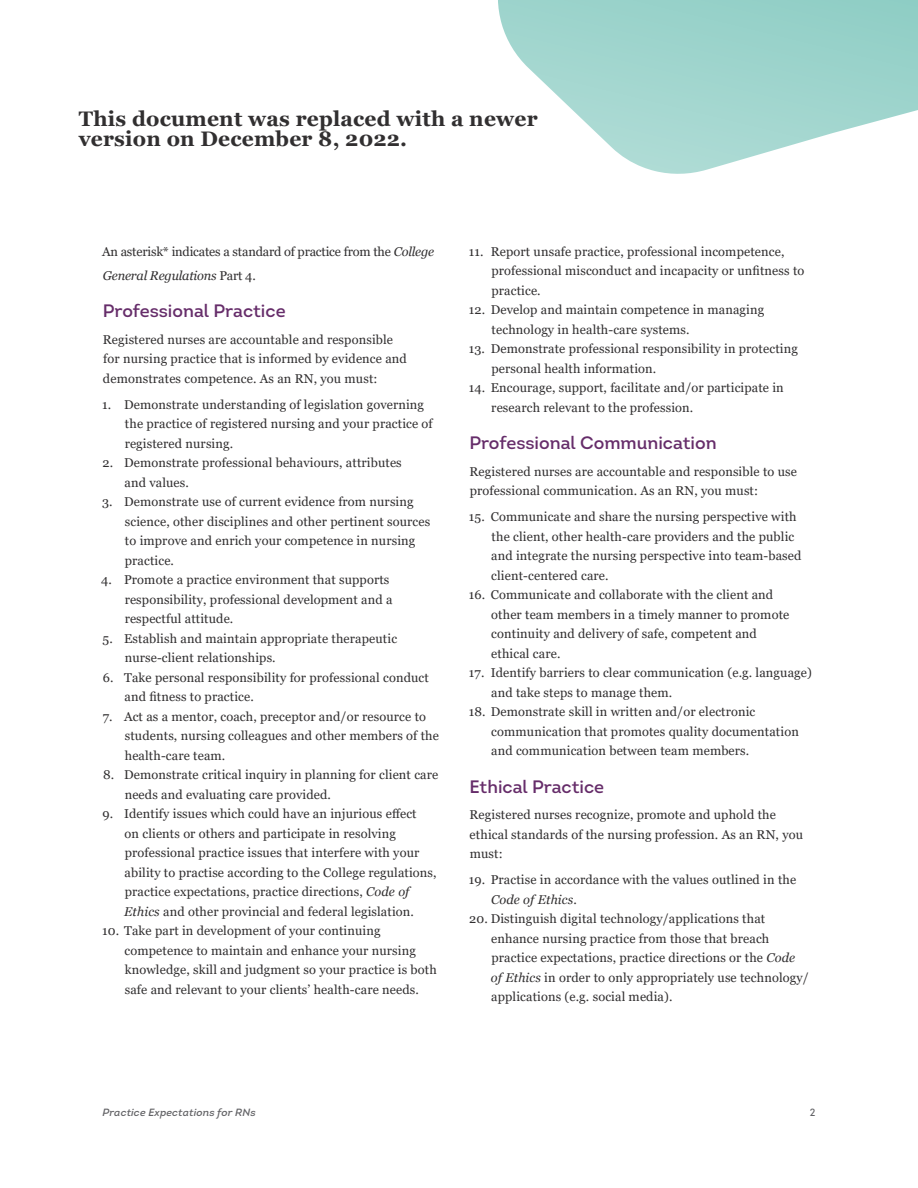
<style>
.page{position:relative;width:918px;height:1188px;background:#fff}
.page>*{position:absolute;margin:0;border:0;box-sizing:border-box;transform-origin:0 0}
.Body_-_Paragraph{font:700 21px/19.5px "Georgia";letter-spacing:.01em;color:#312f30}
.Body_-_Header{font:18px "Intro";color:#662d6a}
.Body_-_List_tier_1{font:12.75px/19.5px "Georgia";letter-spacing:.01em;color:#312f30}
.Body_-_Header-2{font:12.75px/24px "Georgia";letter-spacing:-.015em;color:#312f30}
.t1{font:italic 10.5px "Intro";letter-spacing:.01em;color:#636366}
.t2{font:10.5px "Intro";color:#636366}
.s1{font-style:italic}
</style>
<div class="page">
<svg style="left:498px;top:0;width:420px;height:174px;fill:#a2d6cf"></svg>
<p class="Body_-_Paragraph" style="left:79px;top:109px;width:460px">This document was replaced with a newer version on December 8, 2022.</p>
<p class="Body_-_Header-2" style="left:102px;top:240px;width:334px">An asterisk* indicates a standard of practice from the <span class="s1">College<br>General Regulations</span> Part 4.</p>
<p class="Body_-_Header" style="left:103px;top:300px;width:184px">Professional Practice</p>
<p class="Body_-_List_tier_1" style="left:103px;top:330px;width:306px">Registered nurses are accountable and responsible for nursing practice that is informed by evidence and demonstrates competence. As an RN, you must:</p>
<p class="Body_-_List_tier_1" style="left:125px;top:395px;width:310px;text-indent:-22px">1. Demonstrate understanding of legislation governing the practice of registered nursing and your practice of registered nursing.</p>
<p class="Body_-_List_tier_1" style="left:125px;top:454px;width:279px;text-indent:-22px">2. Demonstrate professional behaviours, attributes and values.</p>
<p class="Body_-_List_tier_1" style="left:125px;top:493px;width:307px;text-indent:-23px">3. Demonstrate use of current evidence from nursing science, other disciplines and other pertinent sources to improve and enrich your competence in nursing practice.</p>
<p class="Body_-_List_tier_1" style="left:125px;top:571px;width:269px;text-indent:-23px">4. Promote a practice environment that supports responsibility, professional development and a respectful attitude.</p>
<p class="Body_-_List_tier_1" style="left:125px;top:629px;width:274px;text-indent:-22px">5. Establish and maintain appropriate therapeutic nurse-client relationships.</p>
<p class="Body_-_List_tier_1" style="left:125px;top:668px;width:306px;text-indent:-22px">6. Take personal responsibility for professional conduct and fitness to practice.</p>
<p class="Body_-_List_tier_1" style="left:125px;top:707px;width:316px;text-indent:-22px">7. Act as a mentor, coach, preceptor and/or resource to students, nursing colleagues and other members of the health-care team.</p>
<p class="Body_-_List_tier_1" style="left:125px;top:766px;width:315px;text-indent:-22px">8. Demonstrate critical inquiry in planning for client care needs and evaluating care provided.</p>
<p class="Body_-_List_tier_1" style="left:124px;top:805px;width:314px;text-indent:-22px">9. Identify issues which could have an injurious effect<br>on clients or others and participate in resolving professional practice issues that interfere with your ability to practise according to the College regulations, practice expectations, practice directions, <span class="s1">Code of Ethics</span> and other provincial and federal legislation.</p>
<p class="Body_-_List_tier_1" style="left:125px;top:922px;width:314px;text-indent:-22px">10. Take part in development of your continuing competence to maintain and enhance your nursing knowledge, skill and judgment so your practice is both safe and relevant to your clients’ health-care needs.</p>
<p class="Body_-_List_tier_1" style="left:491px;top:242px;width:314px;text-indent:-23px">11. Report unsafe practice, professional incompetence, professional misconduct and incapacity or unfitness to practice.</p>
<p class="Body_-_List_tier_1" style="left:492px;top:301px;width:274px;text-indent:-23px">12. Develop and maintain competence in managing technology in health-care systems.</p>
<p class="Body_-_List_tier_1" style="left:491px;top:340px;width:308px;text-indent:-23px">13. Demonstrate professional responsibility in protecting personal health information.</p>
<p class="Body_-_List_tier_1" style="left:491px;top:379px;width:294px;text-indent:-22px">14. Encourage, support, facilitate and/or participate in research relevant to the profession.</p>
<p class="Body_-_Header" style="left:469px;top:432px;width:249px">Professional Communication</p>
<p class="Body_-_List_tier_1" style="left:470px;top:462px;width:329px">Registered nurses are accountable and responsible to use professional communication. As an RN, you must:</p>
<p class="Body_-_List_tier_1" style="left:491px;top:508px;width:312px;text-indent:-22px">15. Communicate and share the nursing perspective with the client, other health-care providers and the public and integrate the nursing perspective into team-based client-centered care.</p>
<p class="Body_-_List_tier_1" style="left:491px;top:586px;width:300px;text-indent:-22px">16. Communicate and collaborate with the client and other team members in a timely manner to promote continuity and delivery of safe, competent and ethical care.</p>
<p class="Body_-_List_tier_1" style="left:491px;top:664px;width:322px;text-indent:-22px">17. Identify barriers to clear communication (e.g. language) and take steps to manage them.</p>
<p class="Body_-_List_tier_1" style="left:491px;top:703px;width:309px;text-indent:-22px">18. Demonstrate skill in written and/or electronic communication that promotes quality documentation and communication between team members.</p>
<p class="Body_-_Header" style="left:469px;top:775px;width:136px">Ethical Practice</p>
<p class="Body_-_List_tier_1" style="left:470px;top:805px;width:335px">Registered nurses recognize, promote and uphold the ethical standards of the nursing profession. As an RN, you must:</p>
<p class="Body_-_List_tier_1" style="left:491px;top:871px;width:307px;text-indent:-22px">19. Practise in accordance with the values outlined in the<br><span class="s1">Code of Ethics</span>.</p>
<p class="Body_-_List_tier_1" style="left:491px;top:910px;width:319px;text-indent:-22px">20. Distinguish digital technology/applications that enhance nursing practice from those that breach practice expectations, practice directions or the <span class="s1">Code of Ethics</span> in order to only appropriately use technology/ applications (e.g. social media).</p>
<p class="t1" style="left:103px;top:1106px;width:155px">Practice Expectations for RNs</p>
<p class="t2" style="left:810px;top:1106px;width:7px">2</p>
</div>
